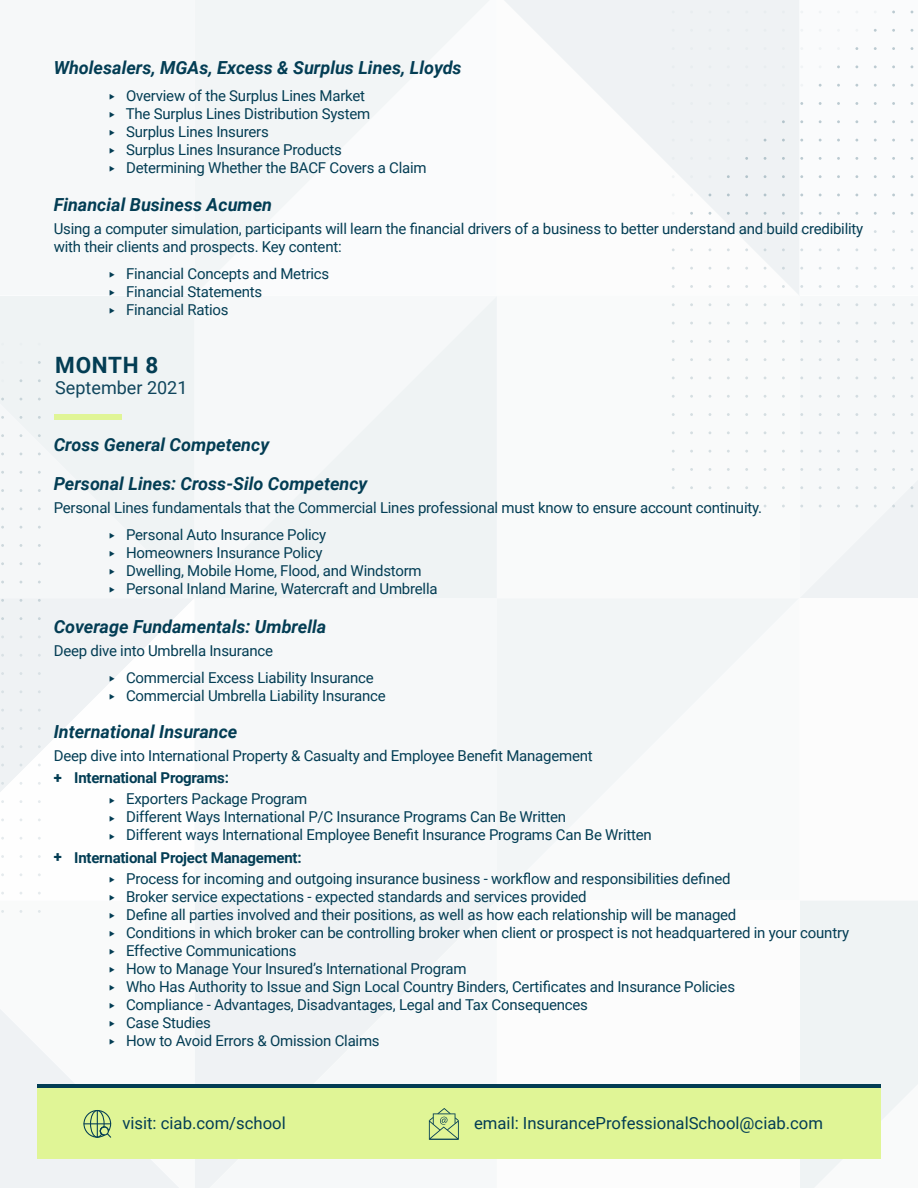
<style>
.page{position:relative;width:918px;height:1188px;background:#fff}
.page>*{position:absolute;margin:0;border:0;box-sizing:border-box;transform-origin:0 0}
.t1{font:700 22.5px "Roboto";letter-spacing:.03em;color:#033d54}
.t2{font:italic 700 18px "Roboto";color:#033d54}
.t3{font:18px "Roboto";color:#0f455c}
.t4{font:16.65px "Roboto";color:#033d54}
.t5{font:15px/18px "Roboto";letter-spacing:-.015em;color:#033d54}
.s1{font-weight:900}
.s2{font-weight:700}
</style>
<div class="page">
<div style="left:497px;top:296px;width:302px;height:302px;background:#f9fafa"></div>
<div style="left:195px;top:296px;width:302px;height:302px;background:#f6f8f9"></div>
<div style="left:0;top:296px;width:194px;height:301px;background:#eff3f4"></div>
<svg style="left:504px;top:0;width:295px;height:295px;fill:#eff2f4"></svg>
<div style="left:195px;top:0;width:294px;height:294px;background:#f2f5f6"></div>
<div style="left:497px;top:599px;width:301px;height:301px;background:#f4f7f8"></div>
<div style="left:195px;top:598px;width:302px;height:303px;background:#f6f8f9"></div>
<svg style="left:0;top:598px;width:194px;height:296px"></svg>
<div style="left:195px;top:901px;width:301px;height:287px;background:#eff2f4"></div>
<svg style="left:0;top:911px;width:179px;height:277px"></svg>
<div style="left:38px;top:1084px;width:843px;height:75px;background:#e0f596"></div>
<hr style="left:38px;top:1084px;width:843px;height:4px;background:#033d54">
<svg style="left:800px;top:10px;width:118px;height:1178px"></svg>
<svg style="left:83px;top:1110px;width:28px;height:28px"></svg>
<svg style="left:429px;top:1108px;width:30px;height:32px"></svg>
<div style="left:54px;top:414px;width:68px;height:6px;background:#e0f596"></div>
<svg style="left:110px;top:308px;width:5px;height:6px"></svg>
<svg style="left:110px;top:676px;width:5px;height:6px"></svg>
<svg style="left:110px;top:694px;width:5px;height:6px"></svg>
<svg style="left:110px;top:533px;width:5px;height:6px"></svg>
<svg style="left:110px;top:551px;width:5px;height:6px"></svg>
<svg style="left:110px;top:569px;width:5px;height:6px"></svg>
<svg style="left:110px;top:587px;width:5px;height:6px"></svg>
<svg style="left:110px;top:798px;width:5px;height:5px"></svg>
<svg style="left:110px;top:816px;width:5px;height:5px"></svg>
<svg style="left:110px;top:834px;width:5px;height:5px"></svg>
<svg style="left:110px;top:877px;width:5px;height:6px"></svg>
<svg style="left:110px;top:913px;width:5px;height:6px"></svg>
<svg style="left:110px;top:931px;width:5px;height:6px"></svg>
<svg style="left:110px;top:949px;width:5px;height:6px"></svg>
<svg style="left:110px;top:967px;width:5px;height:6px"></svg>
<svg style="left:110px;top:985px;width:5px;height:6px"></svg>
<svg style="left:110px;top:1003px;width:5px;height:6px"></svg>
<svg style="left:110px;top:1021px;width:5px;height:6px"></svg>
<svg style="left:110px;top:1039px;width:5px;height:6px"></svg>
<p class="t2" style="left:54px;top:55px;width:409px">Wholesalers, MGAs, Excess &amp; Surplus Lines, Lloyds</p>
<p class="t5" style="left:126px;top:86px;width:302px">Overview of the Surplus Lines Market<br>The Surplus Lines Distribution System<br>Surplus Lines Insurers<br>Surplus Lines Insurance Products<br>Determining Whether the BACF Covers a Claim</p>
<p class="t2" style="left:54px;top:192px;width:220px">Financial Business Acumen</p>
<p class="t5" style="left:54px;top:219px;width:811px">Using a computer simulation, participants will learn the financial drivers of a business to better understand and build credibility with their clients and prospects. Key content:</p>
<p class="t5" style="left:126px;top:264px;width:205px">Financial Concepts and Metrics<br>Financial Statements<br>Financial Ratios</p>
<h1 class="t1" style="left:55px;top:349px;width:105px">MONTH 8</h1>
<p class="t3" style="left:55px;top:375px;width:134px">September 2021</p>
<p class="t2" style="left:54px;top:432px;width:217px">Cross General Competency</p>
<p class="t2" style="left:54px;top:471px;width:315px">Personal Lines: Cross-Silo Competency</p>
<p class="t5" style="left:126px;top:494px;width:638px;line-height:27px;text-indent:-72px">Personal Lines fundamentals that the Commercial Lines professional must know to ensure account continuity.<br>Personal Auto Insurance Policy</p>
<p class="t5" style="left:126px;top:543px;width:313px">Homeowners Insurance Policy<br>Dwelling, Mobile Home, Flood, and Windstorm<br>Personal Inland Marine, Watercraft and Umbrella</p>
<p class="t2" style="left:54px;top:614px;width:274px">Coverage Fundamentals: Umbrella</p>
<p class="t5" style="left:126px;top:637px;width:249px;line-height:27px;text-indent:-72px">Deep dive into Umbrella Insurance<br>Commercial Excess Liability Insurance</p>
<p class="t5" style="left:126px;top:686px;width:261px">Commercial Umbrella Liability Insurance</p>
<p class="t2" style="left:54px;top:719px;width:185px">International Insurance</p>
<p class="t5" style="left:54px;top:744px;width:541px;line-height:22.5px">Deep dive into International Property &amp; Casualty and Employee Benefit Management <span class="s1">+</span> <span class="s2">International Programs:</span></p>
<p class="t5" style="left:126px;top:790px;width:527px">Exporters Package Program<br>Different Ways International P/C Insurance Programs Can Be Written<br>Different ways International Employee Benefit Insurance Programs Can Be Written</p>
<p class="t5" style="left:126px;top:847px;width:606px;line-height:21px;text-indent:-72px"><span class="s1">+</span> <span class="s2">International Project Management:<br></span>Process for incoming and outgoing insurance business - workflow and responsibilities defined</p>
<p class="t5" style="left:126px;top:887px;width:724px">Broker service expectations - expected standards and services provided<br>Define all parties involved and their positions, as well as how each relationship will be managed<br>Conditions in which broker can be controlling broker when client or prospect is not headquartered in your country Effective Communications<br>How to Manage Your Insured’s International Program<br>Who Has Authority to Issue and Sign Local Country Binders, Certificates and Insurance Policies<br>Compliance - Advantages, Disadvantages, Legal and Tax Consequences<br>Case Studies<br>How to Avoid Errors &amp; Omission Claims</p>
<p class="t4" style="left:122px;top:1112px;width:165px">visit: ciab.com/school</p>
<p class="t4" style="left:474px;top:1112px;width:351px">email: InsuranceProfessionalSchool@ciab.com</p>
</div>
